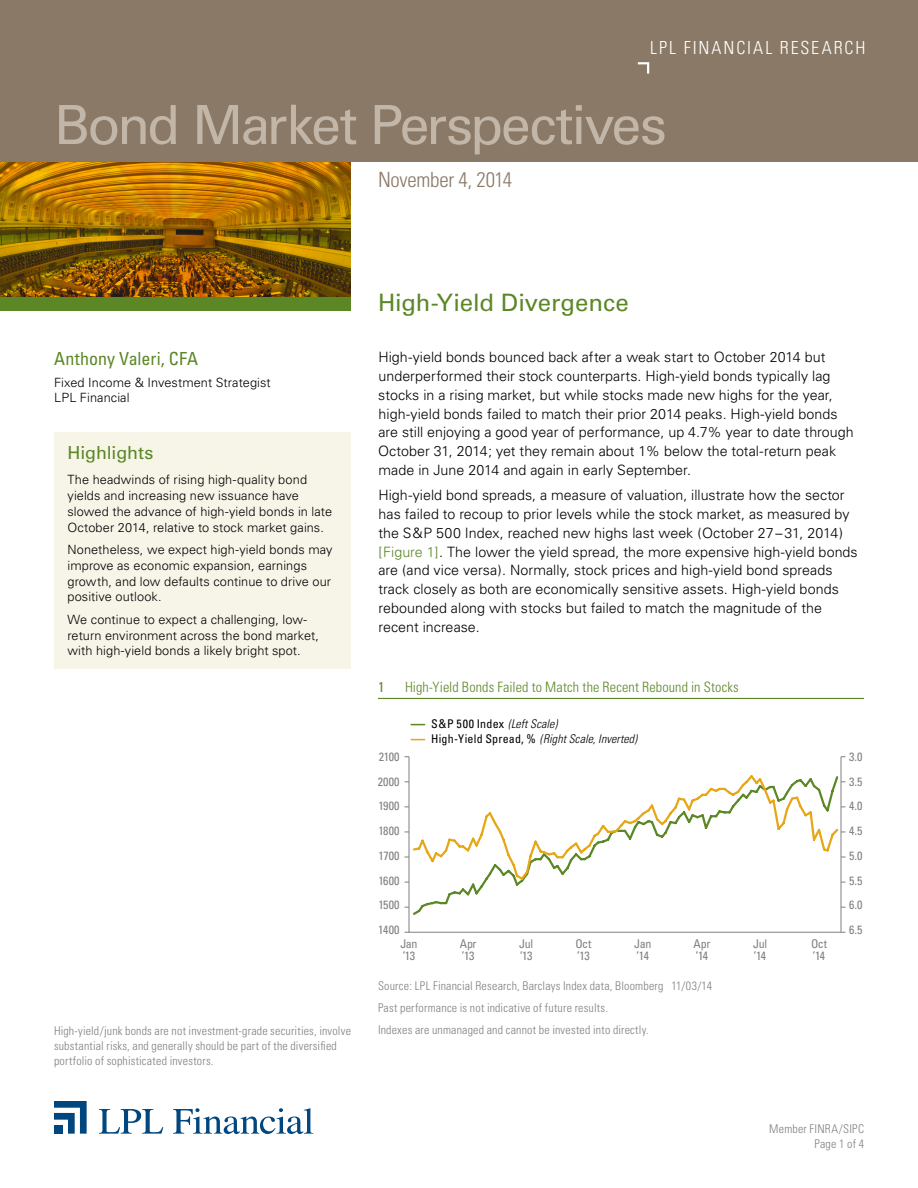
<style>
.page{position:relative;width:918px;height:1188px;background:#fff}
.page>*{position:absolute;margin:0;border:0;box-sizing:border-box;transform-origin:0 0}
.t1{font:54px "Univers";letter-spacing:-.045em;color:#c2b6a8}
.t2{font:24px "Univers";letter-spacing:-.005em;color:#5c8727}
.t3{font:300 condensed 21px "Univers";letter-spacing:-.015em;color:#8a7967}
.t4{font:300 condensed 18px "Univers";letter-spacing:.11em;color:#fff}
.t5{font:condensed 18px "Univers";letter-spacing:.005em;color:#5c8727}
.t6{font:18px "Univers";letter-spacing:-.01em;color:#5c8727}
.t7{font:300 14.25px/18.8px "Univers";color:#000}
.t8{font:300 condensed 14.25px "Univers";letter-spacing:.01em;color:#5c8727}
.t9{font:condensed 14.25px "Univers";color:#5c8727}
.t10{font:300 12.75px/15.8px "Univers";letter-spacing:.005em;color:#000}
.t11{font:300 condensed 12px/15px "Univers";letter-spacing:.015em;color:#807f83}
.t12{font:condensed 12px/24.8px "Univers";letter-spacing:-.03em;color:#807f83}
.t13{font:italic 300 condensed 12px "Univers";letter-spacing:.01em;color:#000}
.t14{font:condensed 12px "Univers";letter-spacing:.02em;color:#000}
.s1{color:#5c8727}
.s2{font-weight:300;font-style:italic}
.s3{font-weight:400;font-style:normal}
</style>
<div class="page">
<img style="left:0;top:162px;width:351px;height:135px">
<svg style="left:99px;top:1109px;width:64px;height:25px"></svg>
<svg style="left:173px;top:1108px;width:140px;height:26px"></svg>
<svg style="left:54px;top:1101px;width:33px;height:33px"></svg>
<div style="left:54px;top:1125px;width:9px;height:9px;background:#00467f"></div>
<div style="left:0;top:0;width:918px;height:162px;background:#8a7967"></div>
<div style="left:0;top:297px;width:351px;height:13px;background:#5c8727"></div>
<svg style="left:637px;top:62px;width:13px;height:12px"></svg>
<div style="left:54px;top:432px;width:297px;height:237px;background:#f7f5e8"></div>
<svg style="left:411px;top:739px;width:14px;height:1px"></svg>
<svg style="left:411px;top:724px;width:14px;height:1px"></svg>
<svg style="left:408px;top:756px;width:434px;height:177px"></svg>
<hr style="left:841px;top:757px;width:1px;height:175px;background:#807f83">
<svg style="left:411px;top:882px;width:429px;height:35px"></svg>
<svg style="left:411px;top:773px;width:429px;height:109px"></svg>
<hr style="left:378px;top:698px;width:486px;height:1px;background:#5c8727">
<p class="t4" style="left:650px;top:37px;width:217px">LPL FINANCIAL RESEARCH</p>
<h1 class="t1" style="left:54px;top:93px;width:614px">Bond Market Perspectives</h1>
<h3 class="t3" style="left:378px;top:167px;width:136px">November 4, 2014</h3>
<p class="t5" style="left:54px;top:348px;width:146px">Anthony Valeri, CFA</p>
<p class="t10" style="left:54px;top:375px;width:218px;line-height:15px">Fixed Income &amp; Investment Strategist<br>LPL Financial</p>
<p class="t6" style="left:68px;top:442px;width:88px">Highlights</p>
<p class="t10" style="left:68px;top:472px;width:266px">The headwinds of rising high-quality bond yields and increasing new issuance have slowed the advance of high-yield bonds in late October 2014, relative to stock market gains.</p>
<p class="t10" style="left:68px;top:542px;width:267px">Nonetheless, we expect high-yield bonds may improve as economic expansion, earnings growth, and low defaults continue to drive our positive outlook.</p>
<p class="t10" style="left:68px;top:612px;width:253px">We continue to expect a challenging, low&shy;return environment across the bond market, with high-yield bonds a likely bright spot.</p>
<p class="t11" style="left:54px;top:1023px;width:299px">High-yield/junk bonds are not investment-grade securities, involve substantial risks, and generally should be part of the diversified portfolio of sophisticated investors.</p>
<h2 class="t2" style="left:378px;top:288px;width:252px">High-Yield Divergence</h2>
<p class="t7" style="left:378px;top:348px;width:477px">High-yield bonds bounced back after a weak start to October 2014 but underperformed their stock counterparts. High-yield bonds typically lag stocks in a rising market, but while stocks made new highs for the year, high-yield bonds failed to match their prior 2014 peaks. High-yield bonds are still enjoying a good year of performance, up 4.7% year to date through October 31, 2014; yet they remain about 1% below the total-return peak made in June 2014 and again in early September.</p>
<p class="t7" style="left:378px;top:486px;width:481px">High-yield bond spreads, a measure of valuation, illustrate how the sector has failed to recoup to prior levels while the stock market, as measured by the S&amp;P 500 Index, reached new highs last week (October 27–31, 2014) <span class="s1">[Figure 1]</span>. The lower the yield spread, the more expensive high-yield bonds are (and vice versa). Normally, stock prices and high-yield bond spreads track closely as both are economically sensitive assets. High-yield bonds rebounded along with stocks but failed to match the magnitude of the recent increase.</p>
<p class="t9" style="left:378px;top:678px;width:8px">1</p>
<p class="t8" style="left:405px;top:679px;width:335px">High-Yield Bonds Failed to Match the Recent Rebound in Stocks</p>
<p class="t14" style="left:431px;top:717px;width:128px">S&amp;P 500 Index <span class="s2">(Left Scale)</span></p>
<p class="t12" style="left:378px;top:744px;width:23px;text-align:justify">2100<br>2000<br>1900<br>1800<br>1700<br>1600<br>1500<br>1400</p>
<p class="t13" style="left:431px;top:732px;width:207px"><span class="s3">High-Yield Spread, %</span> (Right Scale, Inverted)</p>
<p class="t12" style="left:400px;top:938px;width:19px;line-height:12px">Jan ’13</p>
<p class="t12" style="left:811px;top:938px;width:18px;line-height:12px">Oct ’14</p>
<p class="t12" style="left:575px;top:938px;width:18px;line-height:12px">Oct ’13</p>
<p class="t12" style="left:460px;top:938px;width:18px;line-height:12px">Apr ’13</p>
<p class="t12" style="left:519px;top:938px;width:15px;line-height:12px">Jul ’13</p>
<p class="t12" style="left:634px;top:938px;width:19px;line-height:12px">Jan ’14</p>
<p class="t12" style="left:694px;top:938px;width:18px;line-height:12px">Apr ’14</p>
<p class="t12" style="left:753px;top:938px;width:15px;line-height:12px">Jul ’14</p>
<p class="t11" style="left:378px;top:975px;width:336px;line-height:21.8px">Source: LPL Financial Research, Barclays Index data, Bloomberg 11/03/14<br>Past performance is not indicative of future results.<br>Indexes are unmanaged and cannot be invested into directly.</p>
<p class="t12" style="left:849px;top:744px;width:15px;text-align:justify">3.0<br>3.5<br>4.0<br>4.5<br>5.0<br>5.5<br>6.0<br>6.5</p>
<p class="t11" style="left:769px;top:1122px;width:96px;line-height:14.2px;text-align:right">Member FINRA/SIPC<br>Page 1 of 4</p>
</div>
